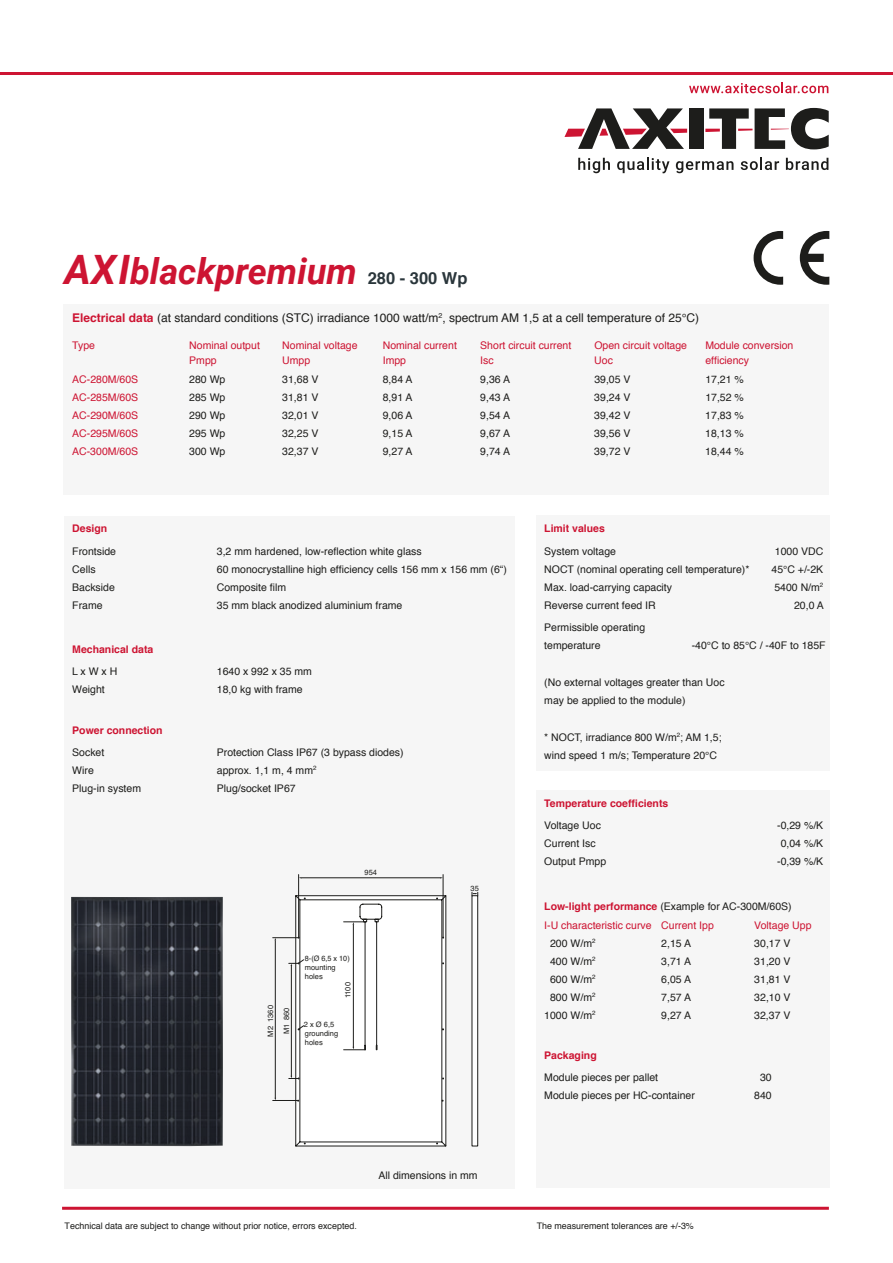
<style>
.page{position:relative;width:893px;height:1263px;background:#fff}
.page>*{position:absolute;margin:0;border:0;box-sizing:border-box;transform-origin:0 0}
.t1{font:italic 700 36px "Roboto";color:#cd1432}
.t2{font:12px "Helvetica";color:#1d1d1b}
.t3{font:10.5px/18px "Helvetica";color:#1d1d1b}
.t4{font:10.5px/19.2px "Helvetica";color:#cd1432}
.t5{font:700 10.5px "Helvetica";color:#cd1432}
.t6{font:9px "Helvetica";color:#1d1d1b}
.t7{font:7.5px/9px "Helvetica";color:#1d1d1b}
.s1{font-size:40.5px}
.s2{font-family:"Helvetica";font-style:normal;font-size:16.5px;color:#2a363b}
.s3{font-weight:700;color:#cd1432}
.s4{font-weight:700}
.s5{color:#1d1d1b}
</style>
<div class="page">
<div style="left:64px;top:516px;width:450px;height:672px;background:#f6f6f6"></div>
<div style="left:536px;top:516px;width:293px;height:255px;background:#f6f6f6"></div>
<svg style="left:754px;top:231px;width:29px;height:54px"></svg>
<svg style="left:800px;top:231px;width:29px;height:54px"></svg>
<img style="left:71px;top:897px;width:152px;height:249px">
<svg style="left:472px;top:896px;width:6px;height:250px"></svg>
<svg style="left:472px;top:892px;width:6px;height:4px"></svg>
<hr style="left:301px;top:877px;width:139px;height:1px;background:#1d1d1b">
<hr style="left:443px;top:874px;width:1px;height:64px;background:#1d1d1b">
<hr style="left:298px;top:874px;width:1px;height:64px;background:#1d1d1b">
<svg style="left:273px;top:895px;width:173px;height:251px"></svg>
<hr style="left:62px;top:1207px;width:767px;height:3px;background:#cd1432">
<div style="left:536px;top:790px;width:293px;height:398px;background:#f6f6f6"></div>
<div style="left:64px;top:304px;width:765px;height:191px;background:#f6f6f6"></div>
<div style="left:689px;top:108px;width:14px;height:41px;background:#1d1d1b"></div>
<svg style="left:564px;top:108px;width:123px;height:41px"></svg>
<svg style="left:705px;top:108px;width:124px;height:41px"></svg>
<svg style="left:578px;top:158px;width:32px;height:15px"></svg>
<svg style="left:617px;top:158px;width:52px;height:15px"></svg>
<svg style="left:676px;top:161px;width:57px;height:12px"></svg>
<svg style="left:741px;top:158px;width:38px;height:12px"></svg>
<svg style="left:786px;top:158px;width:42px;height:12px"></svg>
<svg style="left:689px;top:83px;width:139px;height:10px"></svg>
<hr style="left:0;top:72px;width:893px;height:3px;background:#cd1432">
<h1 class="t1" style="left:65px;top:246px;width:404px"><span class="s1">AXI</span>blackpremium <span class="s2">280 - 300 Wp</span></h1>
<p class="t2" style="left:72px;top:308px;width:628px"><span class="s3">Electrical data</span> (at standard conditions (STC) irradiance 1000 watt/m<sup>2</sup>, spectrum AM 1,5 at a cell temperature of 25°C)</p>
<p class="t4" style="left:72px;top:336px;width:24px">Type</p>
<p class="t4" style="left:189px;top:336px;width:72px">Nominal output</p>
<p class="t4" style="left:282px;top:336px;width:77px">Nominal voltage</p>
<p class="t4" style="left:383px;top:336px;width:76px">Nominal current</p>
<p class="t4" style="left:480px;top:336px;width:93px">Short circuit current</p>
<p class="t4" style="left:594px;top:336px;width:94px">Open circuit voltage</p>
<p class="t4" style="left:705px;top:336px;width:90px">Module conversion</p>
<p class="t4" style="left:189px;top:351px;width:29px">Pmpp</p>
<p class="t4" style="left:282px;top:351px;width:30px">Umpp</p>
<p class="t4" style="left:383px;top:351px;width:25px">Impp</p>
<p class="t4" style="left:480px;top:351px;width:15px">Isc</p>
<p class="t4" style="left:594px;top:351px;width:20px">Uoc</p>
<p class="t4" style="left:705px;top:351px;width:45px">efficiency</p>
<p class="t4" style="left:72px;top:370px;width:67px">AC-280M/60S</p>
<p class="t3" style="left:189px;top:371px;width:38px">280 Wp</p>
<p class="t3" style="left:282px;top:371px;width:38px">31,68 V</p>
<p class="t3" style="left:383px;top:371px;width:31px">8,84 A</p>
<p class="t3" style="left:480px;top:371px;width:31px">9,36 A</p>
<p class="t3" style="left:594px;top:371px;width:38px">39,05 V</p>
<p class="t3" style="left:705px;top:371px;width:40px">17,21 %</p>
<p class="t4" style="left:72px;top:388px;width:67px">AC-285M/60S</p>
<p class="t3" style="left:189px;top:389px;width:38px">285 Wp</p>
<p class="t3" style="left:282px;top:389px;width:38px">31,81 V</p>
<p class="t3" style="left:383px;top:389px;width:31px">8,91 A</p>
<p class="t3" style="left:480px;top:389px;width:31px">9,43 A</p>
<p class="t3" style="left:594px;top:389px;width:38px">39,24 V</p>
<p class="t3" style="left:705px;top:389px;width:40px">17,52 %</p>
<p class="t4" style="left:72px;top:406px;width:67px">AC-290M/60S</p>
<p class="t3" style="left:189px;top:407px;width:38px">290 Wp</p>
<p class="t3" style="left:282px;top:407px;width:38px">32,01 V</p>
<p class="t3" style="left:383px;top:407px;width:31px">9,06 A</p>
<p class="t3" style="left:480px;top:407px;width:31px">9,54 A</p>
<p class="t3" style="left:594px;top:407px;width:38px">39,42 V</p>
<p class="t3" style="left:705px;top:407px;width:40px">17,83 %</p>
<p class="t4" style="left:72px;top:424px;width:67px">AC-295M/60S</p>
<p class="t3" style="left:189px;top:425px;width:38px">295 Wp</p>
<p class="t3" style="left:282px;top:425px;width:38px">32,25 V</p>
<p class="t3" style="left:383px;top:425px;width:31px">9,15 A</p>
<p class="t3" style="left:480px;top:425px;width:31px">9,67 A</p>
<p class="t3" style="left:594px;top:425px;width:38px">39,56 V</p>
<p class="t3" style="left:705px;top:425px;width:40px">18,13 %</p>
<p class="t4" style="left:72px;top:442px;width:67px">AC-300M/60S</p>
<p class="t3" style="left:189px;top:443px;width:38px">300 Wp</p>
<p class="t3" style="left:282px;top:443px;width:38px">32,37 V</p>
<p class="t3" style="left:383px;top:443px;width:31px">9,27 A</p>
<p class="t3" style="left:480px;top:443px;width:31px">9,74 A</p>
<p class="t3" style="left:594px;top:443px;width:38px">39,72 V</p>
<p class="t3" style="left:705px;top:443px;width:40px">18,44 %</p>
<p class="t5" style="left:72px;top:520px;width:37px">Design</p>
<p class="t3" style="left:72px;top:542px;width:45px">Frontside</p>
<p class="t3" style="left:217px;top:542px;width:206px">3,2 mm hardened, low-reflection white glass</p>
<p class="t3" style="left:72px;top:560px;width:25px">Cells</p>
<p class="t3" style="left:217px;top:560px;width:292px">60 monocrystalline high efficiency cells 156 mm x 156 mm (6“)</p>
<p class="t3" style="left:72px;top:578px;width:44px">Backside</p>
<p class="t3" style="left:217px;top:578px;width:71px">Composite film</p>
<p class="t3" style="left:72px;top:596px;width:32px">Frame</p>
<p class="t3" style="left:217px;top:596px;width:187px">35 mm black anodized aluminium frame</p>
<p class="t5" style="left:72px;top:641px;width:83px">Mechanical data</p>
<p class="t3" style="left:72px;top:663px;width:47px">L x W x H</p>
<p class="t3" style="left:217px;top:663px;width:97px">1640 x 992 x 35 mm</p>
<p class="t3" style="left:72px;top:681px;width:34px">Weight</p>
<p class="t3" style="left:217px;top:681px;width:87px">18,0 kg with frame</p>
<p class="t5" style="left:72px;top:721px;width:92px">Power connection</p>
<p class="t3" style="left:72px;top:743px;width:34px">Socket</p>
<p class="t3" style="left:217px;top:743px;width:188px">Protection Class IP67 (3 bypass diodes)</p>
<p class="t3" style="left:72px;top:761px;width:23px">Wire</p>
<p class="t3" style="left:217px;top:761px;width:101px">approx. 1,1 m, 4 mm<sup>2</sup></p>
<p class="t3" style="left:72px;top:779px;width:70px">Plug-in system</p>
<p class="t3" style="left:217px;top:779px;width:80px">Plug/socket IP67</p>
<p class="t7" style="left:365px;top:868px;width:14px">954</p>
<p class="t7" style="left:266px;top:1036px;width:33px;rotate:-90deg">M2 1360</p>
<p class="t7" style="left:282px;top:1034px;width:29px;rotate:-90deg">M1 860</p>
<p class="t7" style="left:305px;top:954px;width:46px">8-(Ø 6,5 x 10)</p>
<p class="t7" style="left:305px;top:963px;width:32px">mounting holes</p>
<p class="t7" style="left:343px;top:998px;width:18px;rotate:-90deg">1100</p>
<p class="t7" style="left:304px;top:1020px;width:36px">2 x Ø 6,5 grounding holes</p>
<p class="t7" style="left:471px;top:884px;width:10px">35</p>
<p class="t3" style="left:378px;top:1166px;width:101px">All dimensions in mm</p>
<p class="t5" style="left:544px;top:520px;width:62px">Limit values</p>
<p class="t3" style="left:544px;top:542px;width:73px">System voltage</p>
<p class="t3" style="left:775px;top:542px;width:50px">1000 VDC</p>
<p class="t3" style="left:544px;top:560px;width:207px">NOCT (nominal operating cell temperature)*</p>
<p class="t3" style="left:771px;top:560px;width:53px">45°C +/-2K</p>
<p class="t3" style="left:544px;top:578px;width:129px">Max. load-carrying capacity</p>
<p class="t3" style="left:774px;top:578px;width:50px">5400 N/m<sup>2</sup></p>
<p class="t3" style="left:544px;top:596px;width:113px">Reverse current feed IR</p>
<p class="t3" style="left:794px;top:596px;width:31px">20,0 A</p>
<p class="t3" style="left:544px;top:618px;width:102px">Permissible operating temperature</p>
<p class="t3" style="left:692px;top:636px;width:135px">-40°C to 85°C / -40F to 185F</p>
<p class="t3" style="left:544px;top:673px;width:182px">(No external voltages greater than Uoc may be applied to the module)</p>
<p class="t3" style="left:544px;top:728px;width:179px">* NOCT, irradiance 800 W/m<sup>2</sup>; AM 1,5; wind speed 1 m/s; Temperature 20°C</p>
<p class="t5" style="left:544px;top:795px;width:126px">Temperature coefficients</p>
<p class="t3" style="left:544px;top:817px;width:58px">Voltage Uoc</p>
<p class="t3" style="left:777px;top:817px;width:48px">-0,29 %/K</p>
<p class="t3" style="left:544px;top:835px;width:53px">Current Isc</p>
<p class="t3" style="left:781px;top:835px;width:44px">0,04 %/K</p>
<p class="t3" style="left:544px;top:853px;width:63px">Output Pmpp</p>
<p class="t3" style="left:777px;top:853px;width:48px">-0,39 %/K</p>
<p class="t4" style="left:544px;top:897px;width:249px"><span class="s4">Low-light performance</span> <span class="s5">(Example for AC-300M/60S)<br></span>I-U characteristic curve Current Ipp</p>
<p class="t4" style="left:754px;top:916px;width:59px">Voltage Upp</p>
<p class="t3" style="left:550px;top:934px;width:47px">200 W/m<sup>2</sup></p>
<p class="t3" style="left:661px;top:934px;width:31px">2,15 A</p>
<p class="t3" style="left:754px;top:934px;width:38px">30,17 V</p>
<p class="t3" style="left:550px;top:952px;width:47px">400 W/m<sup>2</sup></p>
<p class="t3" style="left:661px;top:952px;width:31px">3,71 A</p>
<p class="t3" style="left:754px;top:952px;width:38px">31,20 V</p>
<p class="t3" style="left:550px;top:970px;width:47px">600 W/m<sup>2</sup></p>
<p class="t3" style="left:661px;top:970px;width:31px">6,05 A</p>
<p class="t3" style="left:754px;top:970px;width:38px">31,81 V</p>
<p class="t3" style="left:550px;top:988px;width:47px">800 W/m<sup>2</sup></p>
<p class="t3" style="left:661px;top:988px;width:31px">7,57 A</p>
<p class="t3" style="left:754px;top:988px;width:38px">32,10 V</p>
<p class="t3" style="left:544px;top:1006px;width:53px">1000 W/m<sup>2</sup></p>
<p class="t3" style="left:661px;top:1006px;width:31px">9,27 A</p>
<p class="t3" style="left:754px;top:1006px;width:38px">32,37 V</p>
<p class="t5" style="left:544px;top:1047px;width:54px">Packaging</p>
<p class="t3" style="left:544px;top:1069px;width:115px">Module pieces per pallet</p>
<p class="t3" style="left:760px;top:1069px;width:13px">30</p>
<p class="t3" style="left:544px;top:1087px;width:152px">Module pieces per HC-container</p>
<p class="t3" style="left:754px;top:1087px;width:19px">840</p>
<p class="t6" style="left:65px;top:1218px;width:294px">Technical data are subject to change without prior notice, errors excepted.</p>
<p class="t6" style="left:537px;top:1219px;width:159px">The measurement tolerances are +/-3%</p>
</div>
